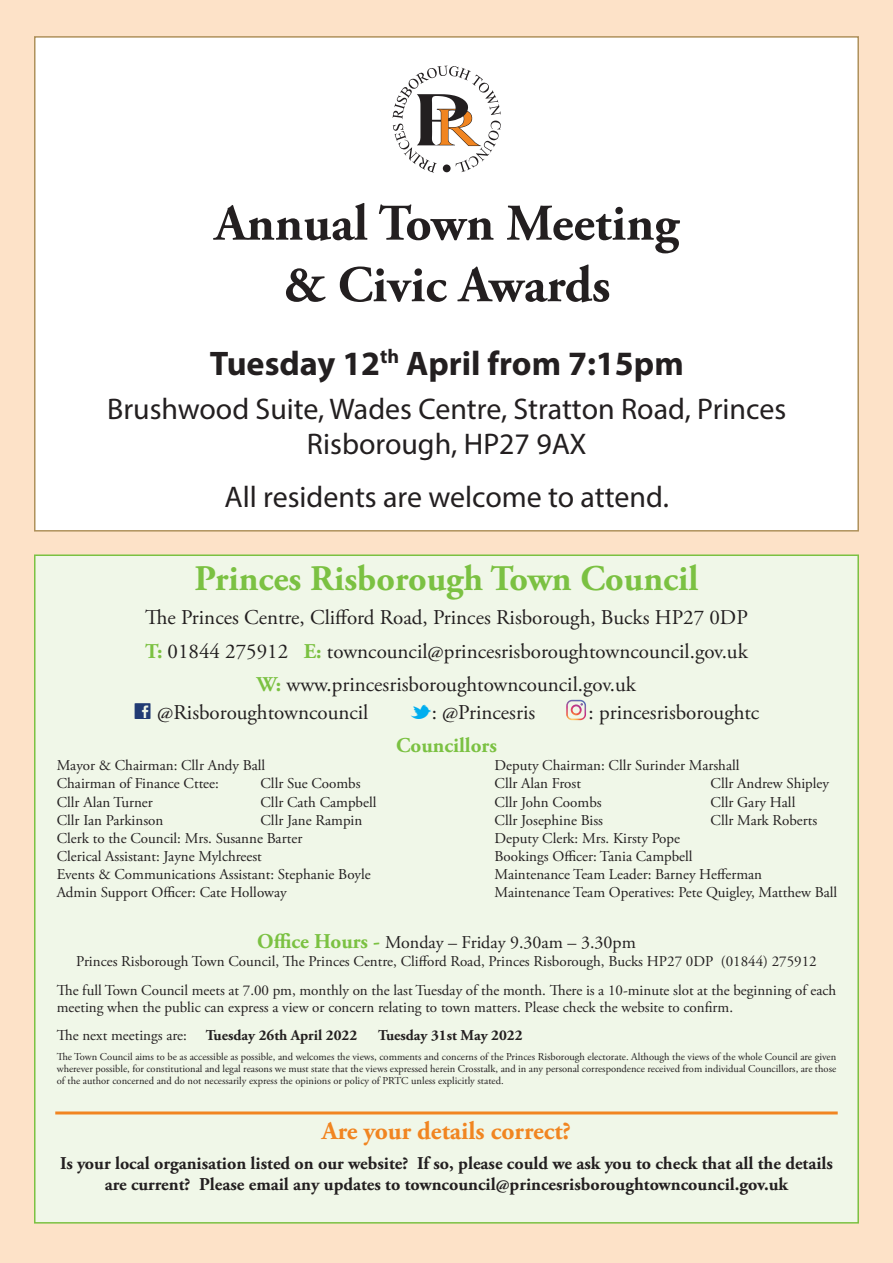
<style>
.page{position:relative;width:893px;height:1263px;background:#fde2c8}
.page>*{position:absolute;margin:0;border:0;box-sizing:border-box;transform-origin:0 0}
.t1{font:700 51.3px/61.5px "Adobe Garamond Pro";color:#231f20;text-align:center}
.t2{font:700 36px "Adobe Garamond Pro";color:#7bc142}
.t3{font:700 34.2px "Myriad Pro";color:#231f20}
.t4{font:30px/35.8px "Myriad Pro";color:#231f20;text-align:center}
.t5{font:700 25.5px "Adobe Garamond Pro";color:#f18521}
.t6{font:21px/33.8px "Adobe Garamond Pro";color:#231f20;text-align:center}
.t7{font:700 21px "Adobe Garamond Pro";color:#7bc142}
.t8{font:700 18px/21.6px "Adobe Garamond Pro";color:#231f20;text-align:center}
.t9{font:18px "Adobe Garamond Pro";color:#231f20}
.t10{font:15px/29.2px "Adobe Garamond Pro";color:#231f20;text-align:center}
.t11{font:700 15px "Adobe Garamond Pro";color:#231f20}
.t12{font:10.5px/12px "Adobe Garamond Pro";color:#231f20;text-align:justify}
.s1{font-weight:700;color:#7bc142}
.s2{font-family:"Social Iconby BRIANQC";color:#213b74}
.s3{font-family:"Social Iconby BRIANQC";color:#00aeef}
.s4{font-weight:700;font-size:21px;color:#7bc142}
</style>
<div class="page">
<div style="left:34px;top:36px;width:825px;height:495px;background:#fff;border:2px solid #af915b"></div>
<div style="left:35px;top:555px;width:823px;height:668px;background:#f0f7e8"></div>
<svg style="left:566px;top:700px;width:20px;height:20px"></svg>
<hr style="left:55px;top:1111px;width:783px;height:3px;background:#f18521">
<svg style="left:393px;top:66px;width:108px;height:107px"></svg>
<h1 class="t1" style="left:215px;top:194px;width:466px">Annual Town Meeting &amp; Civic Awards</h1>
<h3 class="t3" style="left:210px;top:341px;width:475px">Tuesday 12<sup>th</sup> April from 7:15pm</h3>
<h3 class="t4" style="left:107px;top:390px;width:681px">Brushwood Suite, Wades Centre, Stratton Road, Princes<br>Risborough, HP27 9AX</h3>
<h3 class="t4" style="left:225px;top:478px;width:446px">All residents are welcome to attend.</h3>
<h2 class="t2" style="left:195px;top:558px;width:505px">Princes Risborough Town Council</h2>
<h3 class="t6" style="left:145px;top:601px;width:604px">The Princes Centre, Clifford Road, Princes Risborough, Bucks HP27 0DP<br><span class="s1">T:</span> 01844 275912 <span class="s1">E:</span> towncouncil@princesrisboroughtowncouncil.gov.uk<br><span class="s1">W:</span> www.princesrisboroughtowncouncil.gov.uk</h3>
<h3 class="t6" style="left:134px;top:696px;width:236px"><span class="s2">w</span> @Risboroughtowncouncil</h3>
<h3 class="t6" style="left:410px;top:696px;width:126px"><span class="s3">B</span>: @Princesris</h3>
<h3 class="t6" style="left:589px;top:696px;width:172px">: princesrisboroughtc</h3>
<h3 class="t7" style="left:396px;top:734px;width:102px">Councillors</h3>
<p class="t10" style="left:57px;top:752px;width:210px">Mayor &amp; Chairman: Cllr Andy Ball</p>
<p class="t10" style="left:495px;top:752px;width:246px">Deputy Chairman: Cllr Surinder Marshall</p>
<p class="t10" style="left:57px;top:770px;width:164px">Chairman of Finance Cttee:</p>
<p class="t10" style="left:261px;top:770px;width:102px">Cllr Sue Coombs</p>
<p class="t10" style="left:495px;top:770px;width:88px">Cllr Alan Frost</p>
<p class="t10" style="left:711px;top:770px;width:120px">Cllr Andrew Shipley</p>
<p class="t10" style="left:57px;top:788px;width:98px">Cllr Alan Turner</p>
<p class="t10" style="left:261px;top:788px;width:117px">Cllr Cath Campbell</p>
<p class="t10" style="left:495px;top:788px;width:109px">Cllr John Coombs</p>
<p class="t10" style="left:711px;top:788px;width:86px">Cllr Gary Hall</p>
<p class="t10" style="left:57px;top:806px;width:108px">Cllr Ian Parkinson</p>
<p class="t10" style="left:261px;top:806px;width:103px">Cllr Jane Rampin</p>
<p class="t10" style="left:495px;top:806px;width:110px">Cllr Josephine Biss</p>
<p class="t10" style="left:711px;top:806px;width:108px">Cllr Mark Roberts</p>
<p class="t10" style="left:57px;top:824px;width:247px">Clerk to the Council: Mrs. Susanne Barter</p>
<p class="t10" style="left:495px;top:824px;width:187px">Deputy Clerk: Mrs. Kirsty Pope</p>
<p class="t10" style="left:57px;top:842px;width:207px">Clerical Assistant: Jayne Mylchreest</p>
<p class="t10" style="left:495px;top:842px;width:200px">Bookings Officer: Tania Campbell</p>
<p class="t10" style="left:57px;top:860px;width:315px">Events &amp; Communications Assistant: Stephanie Boyle</p>
<p class="t10" style="left:495px;top:860px;width:269px">Maintenance Team Leader: Barney Hefferman</p>
<p class="t10" style="left:57px;top:878px;width:231px">Admin Support Officer: Cate Holloway</p>
<p class="t10" style="left:495px;top:878px;width:344px">Maintenance Team Operatives: Pete Quigley, Matthew Ball</p>
<p class="t9" style="left:257px;top:931px;width:380px"><span class="s4">Office Hours -</span> Monday – Friday 9.30am – 3.30pm</p>
<p class="t10" style="left:57px;top:947px;width:781px">Princes Risborough Town Council, The Princes Centre, Clifford Road, Princes Risborough, Bucks HP27 0DP (01844) 275912<br>The full Town Council meets at 7.00 pm, monthly on the last Tuesday of the month. There is a 10-minute slot at the beginning of each</p>
<p class="t10" style="left:57px;top:993px;width:678px;line-height:28px;text-align:left">meeting when the public can express a view or concern relating to town matters. Please check the website to confirm.<br>The next meetings are:</p>
<p class="t11" style="left:206px;top:1026px;width:153px">Tuesday 26th April 2022</p>
<p class="t11" style="left:378px;top:1026px;width:146px">Tuesday 31st May 2022</p>
<p class="t12" style="left:57px;top:1051px;width:781px">The Town Council aims to be as accessible as possible, and welcomes the views, comments and concerns of the Princes Risborough electorate. Although the views of the whole Council are given wherever possible, for constitutional and legal reasons we must state that the views expressed herein Crosstalk, and in any personal correspondence received from individual Councillors, are those of the author concerned and do not necessarily express the opinions or policy of PRTC unless explicitly stated.</p>
<h3 class="t5" style="left:322px;top:1115px;width:251px">Are your details correct?</h3>
<p class="t8" style="left:60px;top:1152px;width:774px">Is your local organisation listed on our website? If so, please could we ask you to check that all the details are current? Please email any updates to towncouncil@princesrisboroughtowncouncil.gov.uk</p>
</div>
